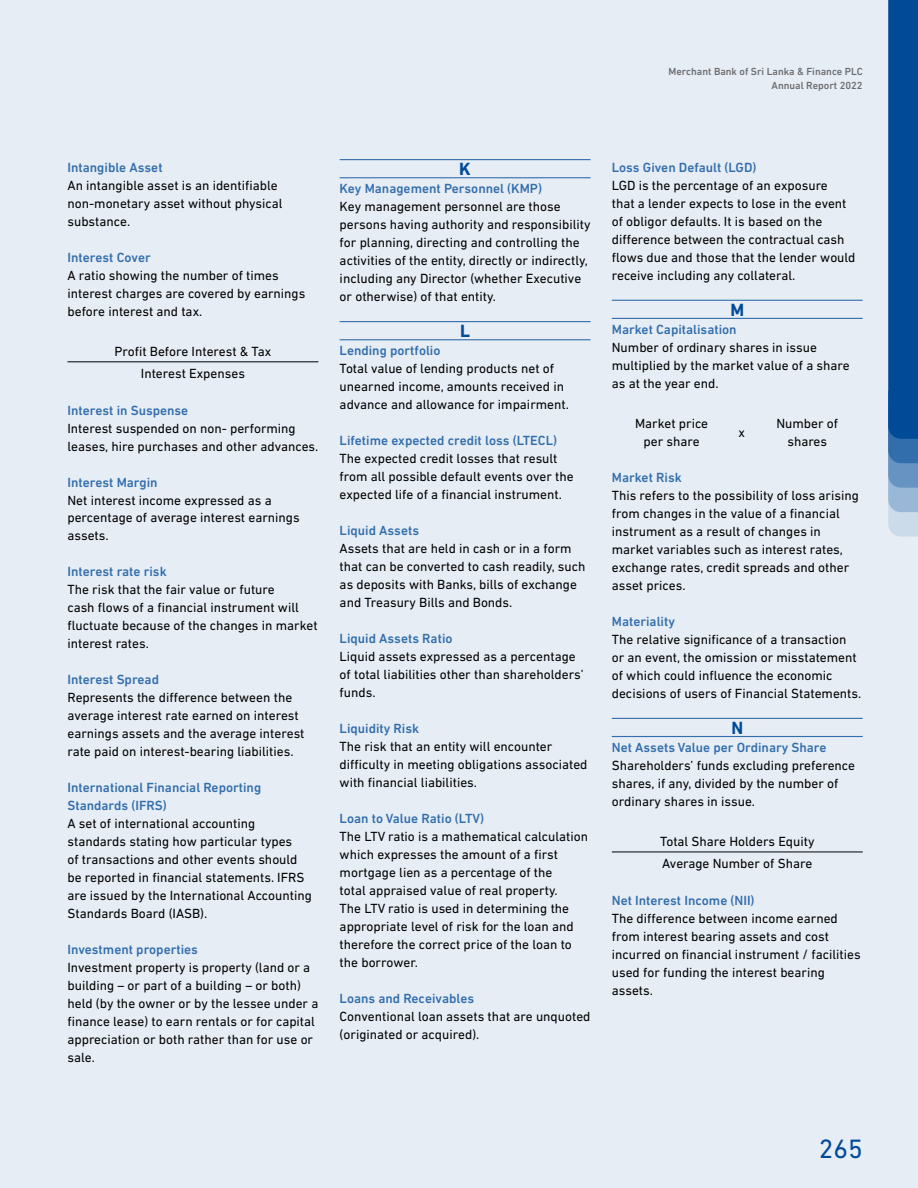
<style>
.page{position:relative;width:918px;height:1188px;background:#e6edf5}
.page>*{position:absolute;margin:0;border:0;box-sizing:border-box;transform-origin:0 0}
.t1{font:27px "DIN Next LT Pro";color:#004a98}
.t2{font:700 18px "DIN Next LT Pro";color:#004a98}
.t3{font:13.5px/18px "DIN Next LT Pro";color:#000}
.t4{font:500 13.5px/18px "DIN Next LT Pro";color:#336eac}
.t5{font:500 10.5px/13.5px "DIN Next LT Pro";color:#6d6e71;text-align:right}
</style>
<div class="page">
<svg style="left:888px;top:0;width:30px;height:537px;background:#1a5da2"></svg>
<hr style="left:68px;top:362px;width:250px;height:1px;background:#000">
<hr style="left:340px;top:159px;width:251px;height:1px;background:#336eac">
<hr style="left:340px;top:177px;width:251px;height:1px;background:#336eac">
<hr style="left:340px;top:321px;width:251px;height:1px;background:#336eac">
<hr style="left:340px;top:339px;width:251px;height:1px;background:#336eac">
<hr style="left:612px;top:300px;width:251px;height:1px;background:#336eac">
<hr style="left:612px;top:318px;width:251px;height:1px;background:#336eac">
<hr style="left:612px;top:718px;width:251px;height:1px;background:#336eac">
<hr style="left:612px;top:736px;width:251px;height:1px;background:#336eac">
<hr style="left:612px;top:852px;width:251px;height:1px;background:#000">
<p class="t5" style="left:668px;top:65px;width:196px">Merchant Bank of Sri Lanka &amp; Finance PLC<br>Annual Report 2022</p>
<p class="t4" style="left:68px;top:158px;width:97px">Intangible Asset</p>
<p class="t3" style="left:68px;top:176px;width:217px">An intangible asset is an identifiable non-monetary asset without physical substance.</p>
<p class="t4" style="left:68px;top:248px;width:85px">Interest Cover</p>
<p class="t3" style="left:68px;top:266px;width:239px">A ratio showing the number of times interest charges are covered by earnings before interest and tax.</p>
<p class="t3" style="left:115px;top:340px;width:158px;line-height:22.2px;text-align:center">Profit Before Interest &amp; Tax<br>Interest Expenses</p>
<p class="t4" style="left:67px;top:401px;width:122px">Interest in Suspense</p>
<p class="t3" style="left:67px;top:419px;width:252px">Interest suspended on non- performing leases, hire purchases and other advances.</p>
<p class="t4" style="left:67px;top:473px;width:92px">Interest Margin</p>
<p class="t3" style="left:67px;top:491px;width:234px">Net interest income expressed as a percentage of average interest earnings assets.</p>
<p class="t4" style="left:67px;top:563px;width:101px">Interest rate risk</p>
<p class="t3" style="left:67px;top:581px;width:252px">The risk that the fair value or future<br>cash flows of a financial instrument will fluctuate because of the changes in market interest rates.</p>
<p class="t4" style="left:67px;top:671px;width:93px">Interest Spread</p>
<p class="t3" style="left:67px;top:689px;width:239px">Represents the difference between the average interest rate earned on interest earnings assets and the average interest rate paid on interest-bearing liabilities.</p>
<p class="t4" style="left:67px;top:779px;width:195px">International Financial Reporting<br>Standards (IFRS)</p>
<p class="t3" style="left:67px;top:815px;width:246px">A set of international accounting standards stating how particular types<br>of transactions and other events should be reported in financial statements. IFRS are issued by the International Accounting Standards Board (IASB).</p>
<p class="t4" style="left:67px;top:941px;width:132px">Investment properties</p>
<p class="t3" style="left:67px;top:959px;width:252px">Investment property is property (land or a building – or part of a building – or both) held (by the owner or by the lessee under a finance lease) to earn rentals or for capital appreciation or both rather than for use or sale.</p>
<h2 class="t2" style="left:459px;top:158px;width:13px">K</h2>
<p class="t4" style="left:340px;top:179px;width:204px">Key Management Personnel (KMP)</p>
<p class="t3" style="left:340px;top:197px;width:252px">Key management personnel are those persons having authority and responsibility for planning, directing and controlling the activities of the entity, directly or indirectly, including any Director (whether Executive or otherwise) of that entity.</p>
<h2 class="t2" style="left:460px;top:320px;width:11px">L</h2>
<p class="t4" style="left:340px;top:341px;width:102px">Lending portfolio</p>
<p class="t3" style="left:340px;top:359px;width:231px">Total value of lending products net of unearned income, amounts received in advance and allowance for impairment.</p>
<p class="t4" style="left:340px;top:431px;width:219px">Lifetime expected credit loss (LTECL)</p>
<p class="t3" style="left:340px;top:449px;width:235px">The expected credit losses that result from all possible default events over the expected life of a financial instrument.</p>
<p class="t4" style="left:340px;top:521px;width:81px">Liquid Assets</p>
<p class="t3" style="left:340px;top:539px;width:247px">Assets that are held in cash or in a form that can be converted to cash readily, such as deposits with Banks, bills of exchange and Treasury Bills and Bonds.</p>
<p class="t4" style="left:340px;top:629px;width:114px">Liquid Assets Ratio</p>
<p class="t3" style="left:340px;top:647px;width:245px">Liquid assets expressed as a percentage of total liabilities other than shareholders’ funds.</p>
<p class="t4" style="left:340px;top:719px;width:81px">Liquidity Risk</p>
<p class="t3" style="left:340px;top:737px;width:249px">The risk that an entity will encounter difficulty in meeting obligations associated with financial liabilities.</p>
<p class="t4" style="left:340px;top:809px;width:146px">Loan to Value Ratio (LTV)</p>
<p class="t3" style="left:340px;top:827px;width:250px">The LTV ratio is a mathematical calculation which expresses the amount of a first mortgage lien as a percentage of the<br>total appraised value of real property.<br>The LTV ratio is used in determining the appropriate level of risk for the loan and therefore the correct price of the loan to the borrower.</p>
<p class="t4" style="left:340px;top:989px;width:136px">Loans and Receivables</p>
<p class="t3" style="left:340px;top:1007px;width:252px">Conventional loan assets that are unquoted (originated or acquired).</p>
<p class="t4" style="left:612px;top:158px;width:146px">Loss Given Default (LGD)</p>
<p class="t3" style="left:612px;top:176px;width:245px">LGD is the percentage of an exposure<br>that a lender expects to lose in the event of obligor defaults. It is based on the difference between the contractual cash flows due and those that the lender would receive including any collateral.</p>
<h2 class="t2" style="left:730px;top:299px;width:15px">M</h2>
<p class="t4" style="left:612px;top:320px;width:126px">Market Capitalisation</p>
<p class="t3" style="left:612px;top:338px;width:239px">Number of ordinary shares in issue multiplied by the market value of a share as at the year end.</p>
<p class="t3" style="left:635px;top:414px;width:75px;text-align:center">Market price per share</p>
<p class="t3" style="left:738px;top:423px;width:8px">x</p>
<p class="t3" style="left:776px;top:414px;width:63px;text-align:center">Number of shares</p>
<p class="t4" style="left:612px;top:468px;width:71px">Market Risk</p>
<p class="t3" style="left:612px;top:486px;width:249px">This refers to the possibility of loss arising from changes in the value of a financial instrument as a result of changes in market variables such as interest rates, exchange rates, credit spreads and other asset prices.</p>
<p class="t4" style="left:612px;top:612px;width:65px">Materiality</p>
<p class="t3" style="left:612px;top:630px;width:251px">The relative significance of a transaction or an event, the omission or misstatement of which could influence the economic decisions of users of Financial Statements.</p>
<h2 class="t2" style="left:731px;top:717px;width:13px">N</h2>
<p class="t4" style="left:612px;top:738px;width:216px">Net Assets Value per Ordinary Share</p>
<p class="t3" style="left:612px;top:756px;width:245px">Shareholders’ funds excluding preference shares, if any, divided by the number of ordinary shares in issue.</p>
<p class="t3" style="left:660px;top:830px;width:156px;line-height:22.2px">Total Share Holders Equity<br>Average Number of Share</p>
<p class="t4" style="left:612px;top:891px;width:144px">Net Interest Income (NII)</p>
<p class="t3" style="left:612px;top:909px;width:250px">The difference between income earned from interest bearing assets and cost incurred on financial instrument / facilities used for funding the interest bearing assets.</p>
<h1 class="t1" style="left:819px;top:1133px;width:45px">265</h1>
</div>
